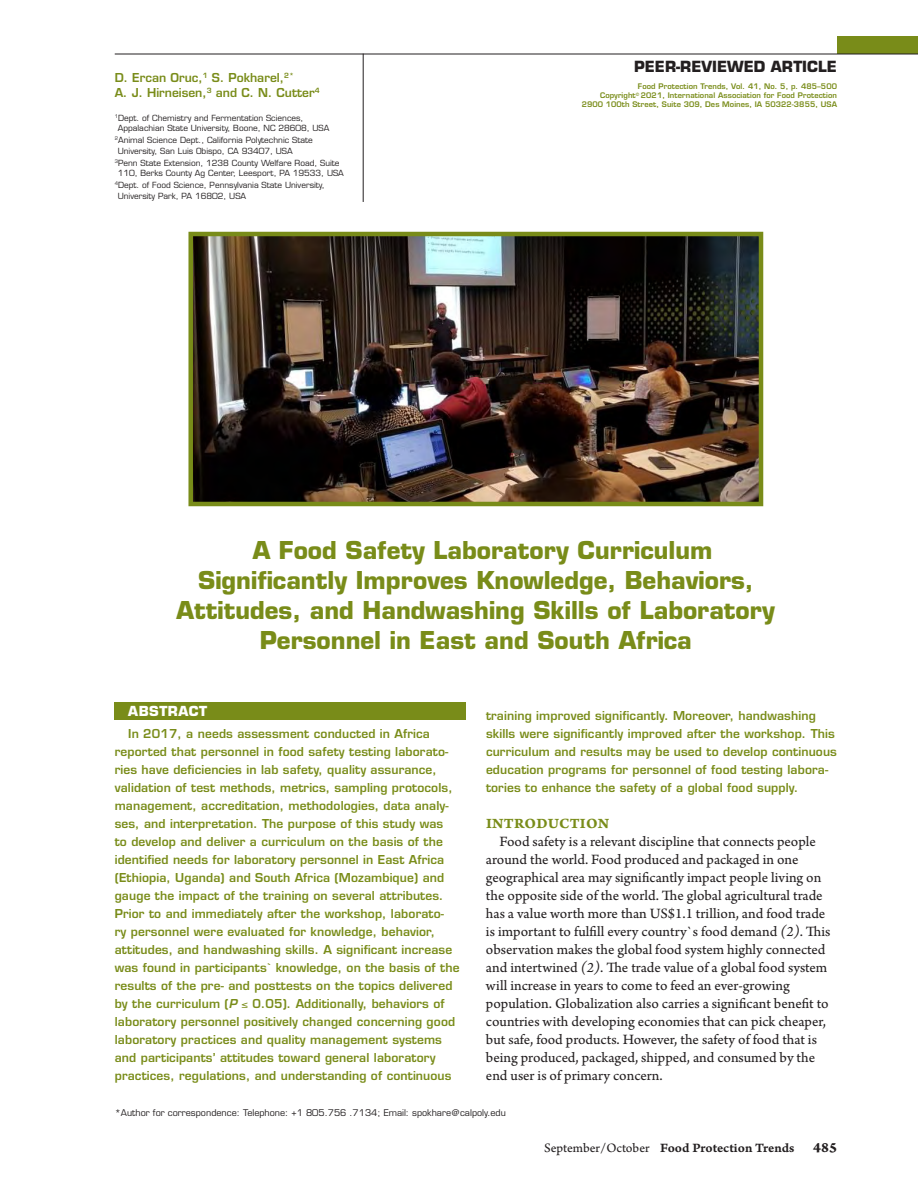
<style>
.page{position:relative;width:918px;height:1188px;background:#fff}
.page>*{position:absolute;margin:0;border:0;box-sizing:border-box;transform-origin:0 0}
.Article_Title{font:700 24px/30px "Eurostile";color:#798c19;text-align:center}
.Body_Copy{font:15px/18px "Arno Pro Sm Text";color:#231f20}
.t1{font:700 15px "Eurostile";color:#231f20}
.Headers_in_Article{font:15px "Arno Pro Bold Caption";letter-spacing:.015em;color:#798c19}
.t2{font:13.5px "Arno Pro Smbd Caption";letter-spacing:-.005em;color:#231f20}
.Abstract_Title{font:700 13.5px "Eurostile";letter-spacing:.04em;color:#fff}
.Abstract_Summary{font:600 12px/18px "Eurostile";letter-spacing:.01em;color:#798c19}
.Title_Page_Authors{font:600 12px/15px "Eurostile";color:#798c19}
.Author_for_Correspon{font:9px "Eurostile";color:#231f20}
.Title_Page_Author_In{font:8.25px/10.5px "Eurostile";color:#231f20}
.Subhead_2{font:600 7.5px "Eurostile";letter-spacing:.01em;color:#798c19}
.s1{font-family:"Eurostile LT Std";font-style:italic}
.s2{font-family:"Arno Pro Italic Sm Text"}
.s3{font-family:"Arno Pro Sm Text"}
.s4{font-family:"Arno Pro Bold Caption";font-size:15px}
</style>
<div class="page">
<div style="left:837px;top:36px;width:81px;height:18px;background:#798c19"></div>
<hr style="left:115px;top:54px;width:803px;height:1px;background:#231f20">
<hr style="left:363px;top:54px;width:1px;height:148px;background:#231f20">
<div style="left:115px;top:702px;width:351px;height:18px;background:#798c19"></div>
<img style="left:193px;top:237px;width:565px;height:264px">
<div style="left:188px;top:232px;width:575px;height:274px;border:4px solid #798c19"></div>
<p class="Title_Page_Authors" style="left:115px;top:70px;width:206px">D. Ercan Oruc,<sup>1</sup> S. Pokharel,<sup>2*<br></sup>A. J. Hirneisen,<sup>3</sup> and C. N. Cutter<sup>4</sup></p>
<p class="Title_Page_Author_In" style="left:118px;top:112px;width:213px;text-indent:-3px"><sup>1</sup>Dept. of Chemistry and Fermentation Sciences,<br>Appalachian State University, Boone, NC 28608, USA</p>
<p class="Title_Page_Author_In" style="left:118px;top:135px;width:197px;text-indent:-3px"><sup>2</sup>Animal Science Dept., California Polytechnic State<br>University, San Luis Obispo, CA 93407, USA</p>
<p class="Title_Page_Author_In" style="left:115px;top:157px;width:231px;text-align:center"><sup>3</sup>Penn State Extension, 1238 County Welfare Road, Suite<br>110, Berks County Ag Center, Leesport, PA 19533, USA</p>
<p class="Title_Page_Author_In" style="left:118px;top:180px;width:208px;text-indent:-3px"><sup>4</sup>Dept. of Food Science, Pennsylvania State University,<br>University Park, PA 16802, USA</p>
<p class="t1" style="left:634px;top:57px;width:204px">PEER-REVIEWED ARTICLE</p>
<p class="Subhead_2" style="left:638px;top:82px;width:201px">Food Protection Trends, Vol. 41, No. 5, p. 485–500</p>
<p class="Subhead_2" style="left:600px;top:91px;width:238px">Copyright<sup>©</sup> 2021, International Association for Food Protection</p>
<p class="Subhead_2" style="left:582px;top:100px;width:257px">2900 100th Street, Suite 309, Des Moines, IA 50322-3855, USA</p>
<p class="Article_Title" style="left:177px;top:535px;width:600px">A Food Safety Laboratory Curriculum Significantly Improves Knowledge, Behaviors, Attitudes, and Handwashing Skills of Laboratory Personnel in East and South Africa</p>
<p class="Abstract_Title" style="left:128px;top:703px;width:81px">ABSTRACT</p>
<p class="Abstract_Summary" style="left:115px;top:724px;width:346px;text-indent:14px">In 2017, a needs assessment conducted in Africa reported that personnel in food safety testing laborato&shy;ries have deficiencies in lab safety, quality assurance, validation of test methods, metrics, sampling protocols, management, accreditation, methodologies, data analy&shy;ses, and interpretation. The purpose of this study was<br>to develop and deliver a curriculum on the basis of the identified needs for laboratory personnel in East Africa (Ethiopia, Uganda) and South Africa (Mozambique) and gauge the impact of the training on several attributes.<br>Prior to and immediately after the workshop, laborato-<br>ry personnel were evaluated for knowledge, behavior, attitudes, and handwashing skills. A significant increase was found in participants` knowledge, on the basis of the results of the pre- and posttests on the topics delivered by the curriculum (<span class="s1">P</span> ≤ 0.05). Additionally, behaviors of laboratory personnel positively changed concerning good laboratory practices and quality management systems and participants’ attitudes toward general laboratory practices, regulations, and understanding of continuous</p>
<p class="Abstract_Summary" style="left:486px;top:706px;width:352px">training improved significantly. Moreover, handwashing skills were significantly improved after the workshop. This curriculum and results may be used to develop continuous education programs for personnel of food testing labora&shy;tories to enhance the safety of a global food supply.</p>
<p class="Headers_in_Article" style="left:486px;top:814px;width:125px">INTRODUCTION</p>
<p class="Body_Copy" style="left:486px;top:833px;width:346px;text-indent:14px">Food safety is a relevant discipline that connects people around the world. Food produced and packaged in one geographical area may significantly impact people living on the opposite side of the world. The global agricultural trade has a value worth more than US$1.1 trillion, and food trade is important to fulfill every country`s food demand <span class="s2">(2)</span>. This observation makes the global food system highly connected and intertwined <span class="s2">(2)</span>. The trade value of a global food system will increase in years to come to feed an ever-growing population. Globalization also carries a significant benefit to countries with developing economies that can pick cheaper, but safe, food products. However, the safety of food that is being produced, packaged, shipped, and consumed by the end user is of primary concern.</p>
<p class="Author_for_Correspon" style="left:115px;top:1107px;width:393px">*Author for correspondence: Telephone: +1 805.756 .7134; Email: spokhare@calpoly.edu</p>
<p class="t2" style="left:544px;top:1140px;width:294px"><span class="s3">September/October</span> Food Protection Trends <span class="s4">485</span></p>
</div>
